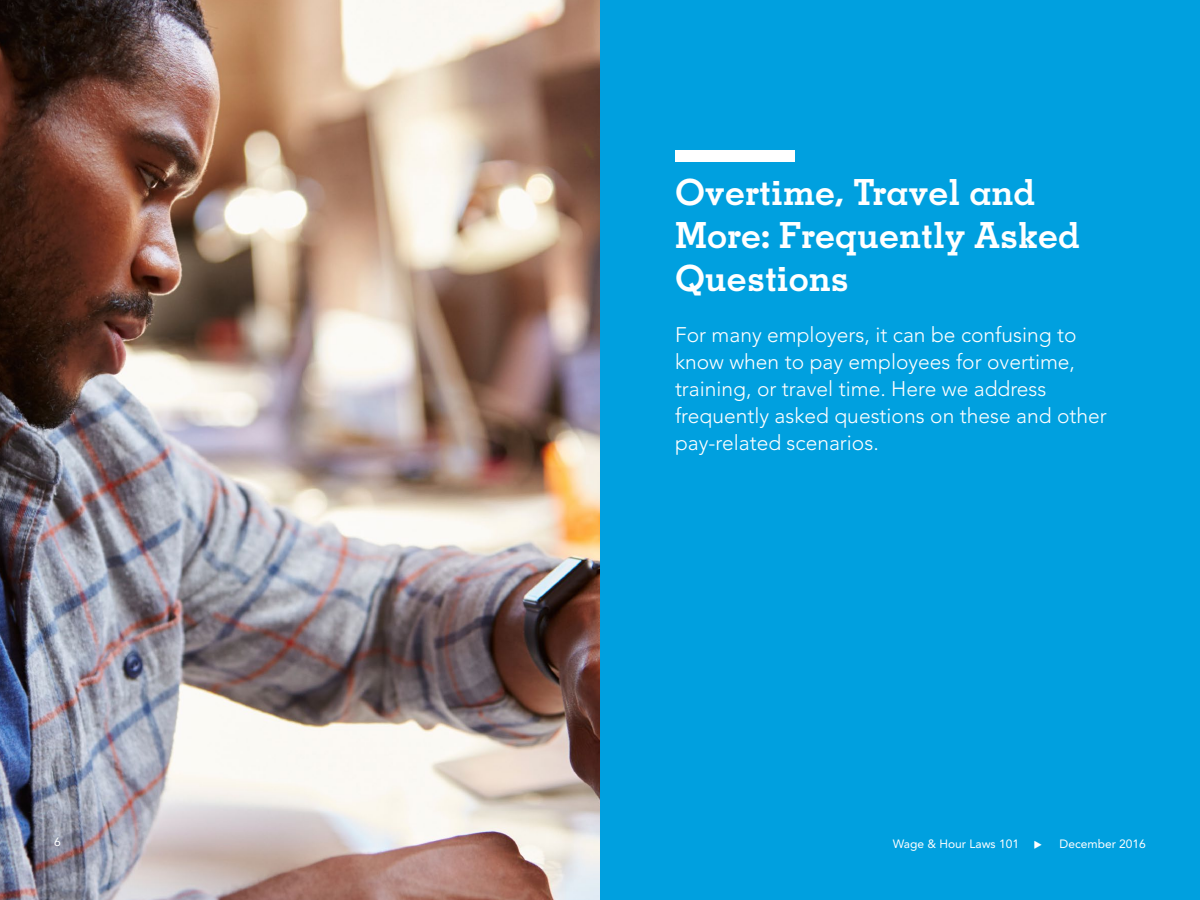
<style>
.page{position:relative;width:1200px;height:900px;background:#fff}
.page>*{position:absolute;margin:0;border:0;box-sizing:border-box;transform-origin:0 0}
.t1{font:700 36px/43.2px "Memphis LT Std";color:#fff}
.Body_text{font:300 21px/27px "Avenir LT Std";color:#fff}
.Body{font:12px "Avenir";color:#fff}
</style>
<div class="page">
<img style="left:0;top:0;width:600px;height:900px">
<div style="left:600px;top:0;width:600px;height:900px;background:#00a0df"></div>
<div style="left:675px;top:150px;width:119px;height:11px;background:#fff"></div>
<p class="t1" style="left:675px;top:170px;width:407px">Overtime, Travel and<br>More: Frequently Asked<br>Questions</p>
<p class="Body_text" style="left:675px;top:322px;width:433px">For many employers, it can be confusing to know when to pay employees for overtime, training, or travel time. Here we address frequently asked questions on these and other pay-related scenarios.</p>
<p class="Body" style="left:54px;top:835px;width:8px">6</p>
<p class="Body" style="left:893px;top:836px;width:128px">Wage &amp; Hour Laws 101</p>
<p class="Body" style="left:1060px;top:836px;width:88px">December 2016</p>
</div>
